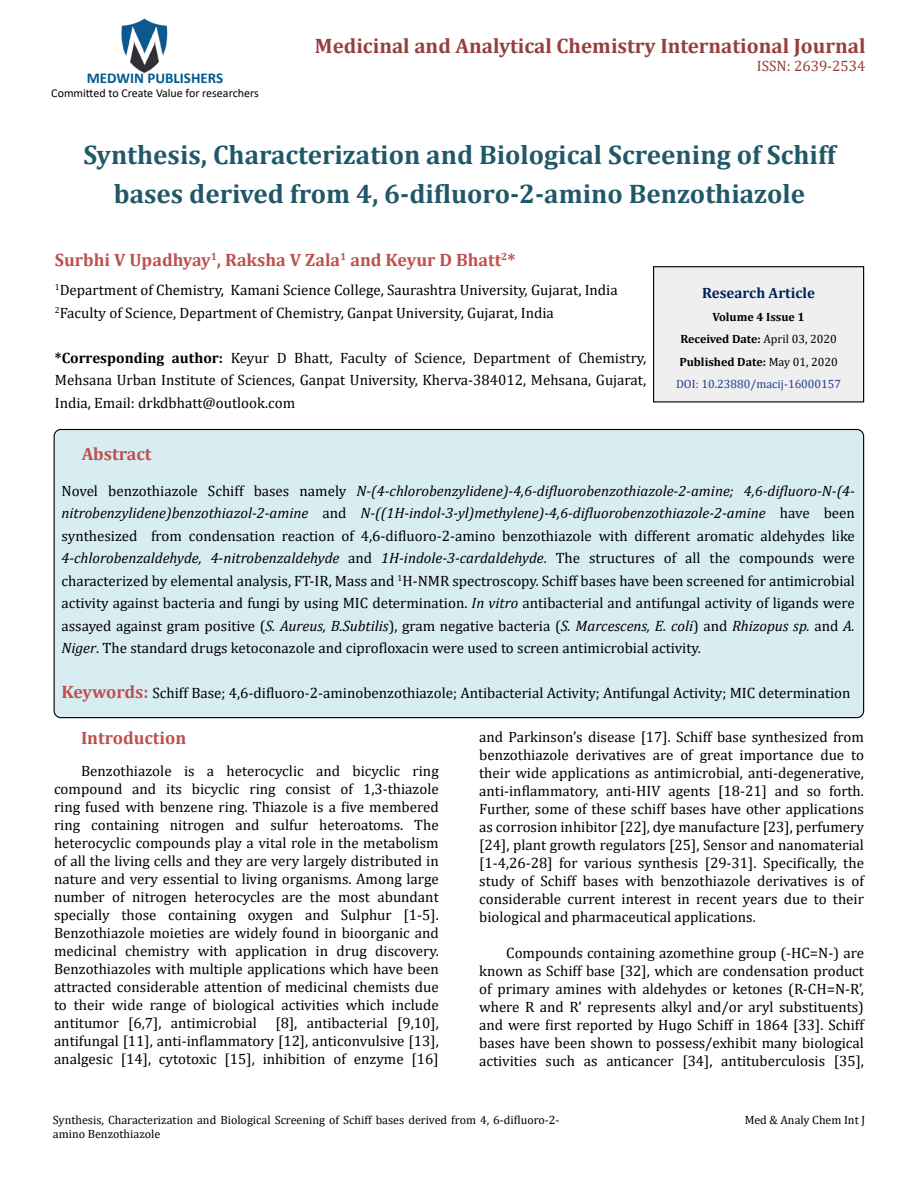
<style>
.page{position:relative;width:918px;height:1188px;background:#fff}
.page>*{position:absolute;margin:0;border:0;box-sizing:border-box;transform-origin:0 0}
.t1{font:700 27px/39px "Cambria";color:#215868;text-align:center}
.t2{font:700 21px "Cambria";color:#953f3c}
.t3{font:700 18px "Cambria";color:#c0504d}
.t4{font:15px/18px "Cambria";color:#000;text-align:justify}
.t5{font:700 15px "Calibri";color:#005991}
.t6{font:700 15px "Cambria";color:#002060}
.t7{font:15px "Cambria";color:#953f3c}
.t8{font:12px/14.4px "Cambria";color:#000}
.t9{font:700 12px/22.5px "Cambria";color:#000;text-align:center}
.t10{font:12px "Calibri";color:#000}
.s1{font-weight:700}
.s2{font-weight:400}
.s3{font-weight:400;color:#25408f}
.s4{font-style:italic}
.s5{font-weight:700;font-size:18px;color:#c0504d}
</style>
<div class="page">
<img style="left:121px;top:18px;width:47px;height:55px">
<div style="left:654px;top:267px;width:210px;height:135px;background:#efefef"></div>
<div style="left:653px;top:266px;width:211px;height:136px;border:1px solid #000"></div>
<div style="left:54px;top:430px;width:810px;height:288px;background:#d8edf2;border-radius:7px"></div>
<p class="t5" style="left:87px;top:67px;width:138px">MEDWIN PUBLISHERS</p>
<p class="t10" style="left:51px;top:85px;width:209px">Committed to Create Value for researchers</p>
<h2 class="t2" style="left:315px;top:31px;width:552px">Medicinal and Analytical Chemistry International Journal</h2>
<p class="t7" style="left:757px;top:57px;width:110px">ISSN: 2639-2534</p>
<h1 class="t1" style="left:83px;top:135px;width:754px">Synthesis, Characterization and Biological Screening of Schiff bases derived from 4, 6-difluoro-2-amino Benzothiazole</h1>
<p class="t3" style="left:55px;top:247px;width:462px">Surbhi V Upadhyay<sup>1</sup>, Raksha V Zala<sup>1</sup> and Keyur D Bhatt<sup>2</sup>*</p>
<p class="t4" style="left:55px;top:279px;width:564px;line-height:22.5px"><sup>1</sup>Department of Chemistry, Kamani Science College, Saurashtra University, Gujarat, India<br><sup>2</sup>Faculty of Science, Department of Chemistry, Ganpat University, Gujarat, India</p>
<p class="t4" style="left:55px;top:346px;width:593px;line-height:22.5px"><span class="s1">*Corresponding author:</span> Keyur D Bhatt, Faculty of Science, Department of Chemistry, Mehsana Urban Institute of Sciences, Ganpat University, Kherva-384012, Mehsana, Gujarat, India, Email: drkdbhatt@outlook.com</p>
<p class="t6" style="left:702px;top:283px;width:114px">Research Article</p>
<p class="t9" style="left:676px;top:305px;width:167px">Volume 4 Issue 1<br>Received Date: <span class="s2">April 03, 2020<br></span>Published Date: <span class="s2">May 01, 2020<br></span><span class="s3">DOI: 10.23880/macij-16000157</span></p>
<p class="t3" style="left:82px;top:441px;width:71px">Abstract</p>
<p class="t4" style="left:61px;top:479px;width:795px;line-height:22.5px">Novel benzothiazole Schiff bases namely <span class="s4">N-(4-chlorobenzylidene)-4,6-difluorobenzothiazole-2-amine; 4,6-difluoro-N-(4- nitrobenzylidene)benzothiazol-2-amine</span> and <span class="s4">N-((1H-indol-3-yl)methylene)-4,6-difluorobenzothiazole-2-amine</span> have been synthesized from condensation reaction of 4,6-difluoro-2-amino benzothiazole with different aromatic aldehydes like <span class="s4">4-chlorobenzaldehyde, 4-nitrobenzaldehyde</span> and <span class="s4">1H-indole-3-cardaldehyde</span>. The structures of all the compounds were characterized by elemental analysis, FT-IR, Mass and <sup>1</sup>H-NMR spectroscopy. Schiff bases have been screened for antimicrobial activity against bacteria and fungi by using MIC determination. <span class="s4">In vitro</span> antibacterial and antifungal activity of ligands were assayed against gram positive (<span class="s4">S. Aureus, B.Subtilis</span>), gram negative bacteria (<span class="s4">S. Marcescens, E. coli</span>) and <span class="s4">Rhizopus sp.</span> and <span class="s4">A.<br>Niger</span>. The standard drugs ketoconazole and ciprofloxacin were used to screen antimicrobial activity.</p>
<p class="t4" style="left:61px;top:684px;width:791px"><span class="s5">Keywords:</span> Schiff Base; 4,6-difluoro-2-aminobenzothiazole; Antibacterial Activity; Antifungal Activity; MIC determination</p>
<p class="t3" style="left:81px;top:725px;width:107px">Introduction</p>
<p class="t4" style="left:54px;top:761px;width:386px;text-indent:27px">Benzothiazole is a heterocyclic and bicyclic ring compound and its bicyclic ring consist of 1,3-thiazole ring fused with benzene ring. Thiazole is a five membered ring containing nitrogen and sulfur heteroatoms. The heterocyclic compounds play a vital role in the metabolism of all the living cells and they are very largely distributed in nature and very essential to living organisms. Among large number of nitrogen heterocycles are the most abundant specially those containing oxygen and Sulphur [1-5].<br>Benzothiazole moieties are widely found in bioorganic and medicinal chemistry with application in drug discovery.<br>Benzothiazoles with multiple applications which have been attracted considerable attention of medicinal chemists due to their wide range of biological activities which include antitumor [6,7], antimicrobial [8], antibacterial [9,10], antifungal [11], anti-inflammatory [12], anticonvulsive [13], analgesic [14], cytotoxic [15], inhibition of enzyme [16]</p>
<p class="t4" style="left:479px;top:728px;width:386px">and Parkinson’s disease [17]. Schiff base synthesized from benzothiazole derivatives are of great importance due to their wide applications as antimicrobial, anti-degenerative, anti-inflammatory, anti-HIV agents [18-21] and so forth.<br>Further, some of these schiff bases have other applications as corrosion inhibitor [22], dye manufacture [23], perfumery [24], plant growth regulators [25], Sensor and nanomaterial [1-4,26-28] for various synthesis [29-31]. Specifically, the study of Schiff bases with benzothiazole derivatives is of considerable current interest in recent years due to their biological and pharmaceutical applications.</p>
<p class="t4" style="left:479px;top:944px;width:386px;text-indent:27px">Compounds containing azomethine group (-HC=N-) are known as Schiff base [32], which are condensation product of primary amines with aldehydes or ketones (R-CH=N-R’, where R and R’ represents alkyl and/or aryl substituents) and were first reported by Hugo Schiff in 1864 [33]. Schiff bases have been shown to possess/exhibit many biological activities such as anticancer [34], antituberculosis [35],</p>
<p class="t8" style="left:53px;top:1113px;width:508px">Synthesis, Characterization and Biological Screening of Schiff bases derived from 4, 6-difluoro-2- amino Benzothiazole</p>
<p class="t8" style="left:745px;top:1113px;width:122px">Med &amp; Analy Chem Int J</p>
</div>
